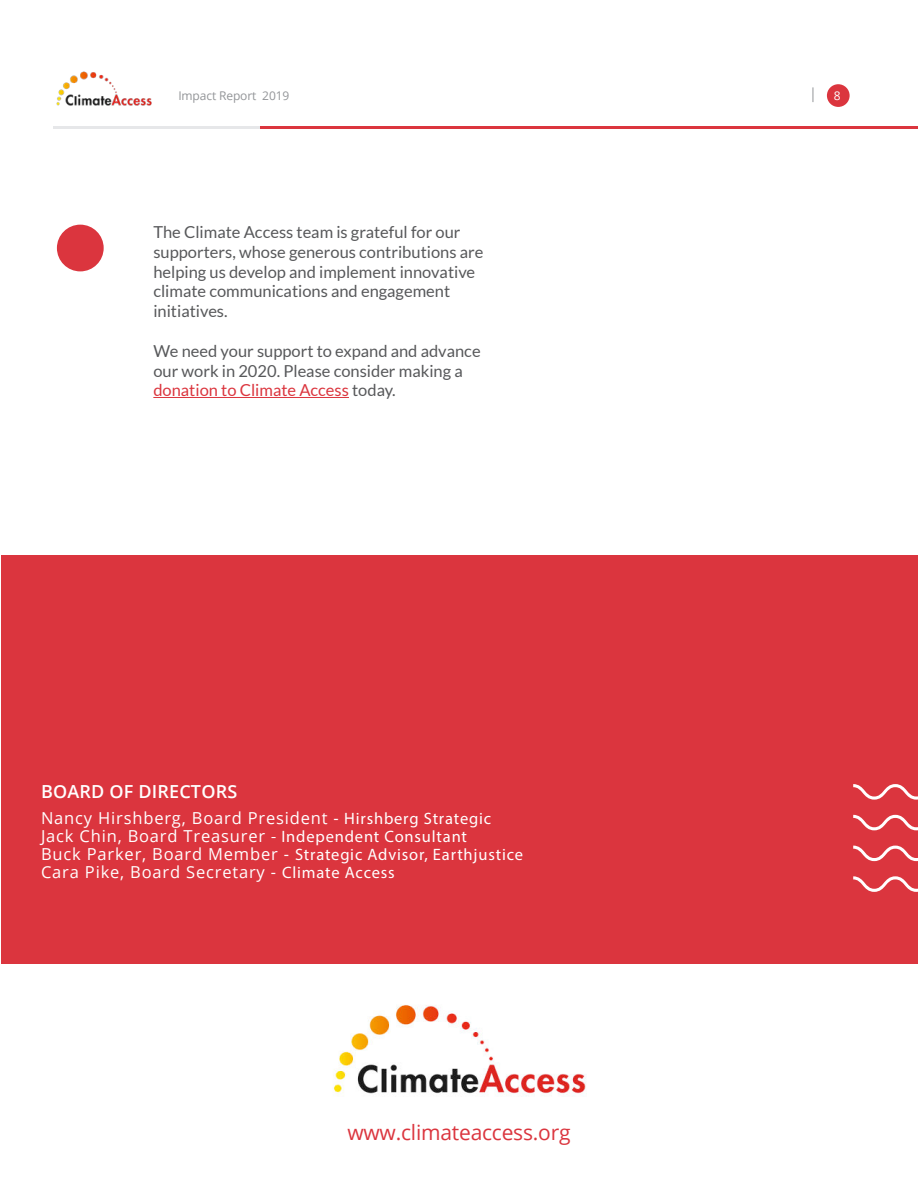
<style>
.page{position:relative;width:918px;height:1188px;background:#fff}
.page>*{position:absolute;margin:0;border:0;box-sizing:border-box;transform-origin:0 0}
.t1{font:21px "Open Sans";letter-spacing:-.01em;color:#db353e}
.t2{font:600 18px "Open Sans";letter-spacing:.01em;color:#fff}
.t3{font:16.5px/19.8px "Lato";color:#57585a}
.t4{font:16.5px/18px "Open Sans";letter-spacing:.05em;color:#fff}
.t5{font:16.5px "Myriad Pro";letter-spacing:.05em;color:#fff}
.t6{font:12px "Open Sans";letter-spacing:-.01em;color:#939598}
.t7{font:12px "Open Sans";color:#fff}
.s1{color:#db353e}
.s2{font-family:"Myriad Pro"}
.s3{font-family:"Open Sans"}
</style>
<div class="page">
<div style="left:1px;top:555px;width:917px;height:408px;background:#db353e"></div>
<hr style="left:260px;top:127px;width:658px;height:2px;background:#db353e">
<hr style="left:53px;top:127px;width:207px;height:2px;background:#e6e7e9">
<svg style="left:813px;top:87px;width:1px;height:15px"></svg>
<img style="left:56px;top:71px;width:96px;height:35px">
<img style="left:333px;top:1005px;width:254px;height:91px">
<hr style="left:153px;top:397px;width:196px;height:1px;background:#db353e">
<div style="left:827px;top:84px;width:23px;height:23px;background:#db353e;border-radius:50%"></div>
<div style="left:57px;top:225px;width:47px;height:46px;background:#db353e;border-radius:50%"></div>
<svg style="left:853px;top:784px;width:65px;height:108px"></svg>
<p class="t6" style="left:178px;top:91px;width:113px">Impact Report 2019</p>
<p class="t7" style="left:834px;top:91px;width:8px">8</p>
<p class="t3" style="left:153px;top:223px;width:332px">The Climate Access team is grateful for our supporters, whose generous contributions are helping us develop and implement innovative climate communications and engagement initiatives.</p>
<p class="t3" style="left:153px;top:342px;width:329px">We need your support to expand and advance our work in 2020. Please consider making a <span class="s1">donation to Climate Access</span> today.</p>
<p class="t2" style="left:41px;top:784px;width:198px">BOARD OF DIRECTORS</p>
<p class="t4" style="left:41px;top:811px;width:452px">Nancy Hirshberg, Board President - <span class="s2">Hirshberg Strategic<br></span>Jack Chin, Board Treasurer <span class="s2">- Independent Consultant</span></p>
<p class="t5" style="left:41px;top:849px;width:484px"><span class="s3">Buck Parker, Board Member -</span> Strategic Advisor, Earthjustice</p>
<p class="t4" style="left:41px;top:865px;width:355px">Cara Pike, Board Secretary - <span class="s2">Climate Access</span></p>
<p class="t1" style="left:347px;top:1124px;width:225px">www.climateaccess.org</p>
</div>
